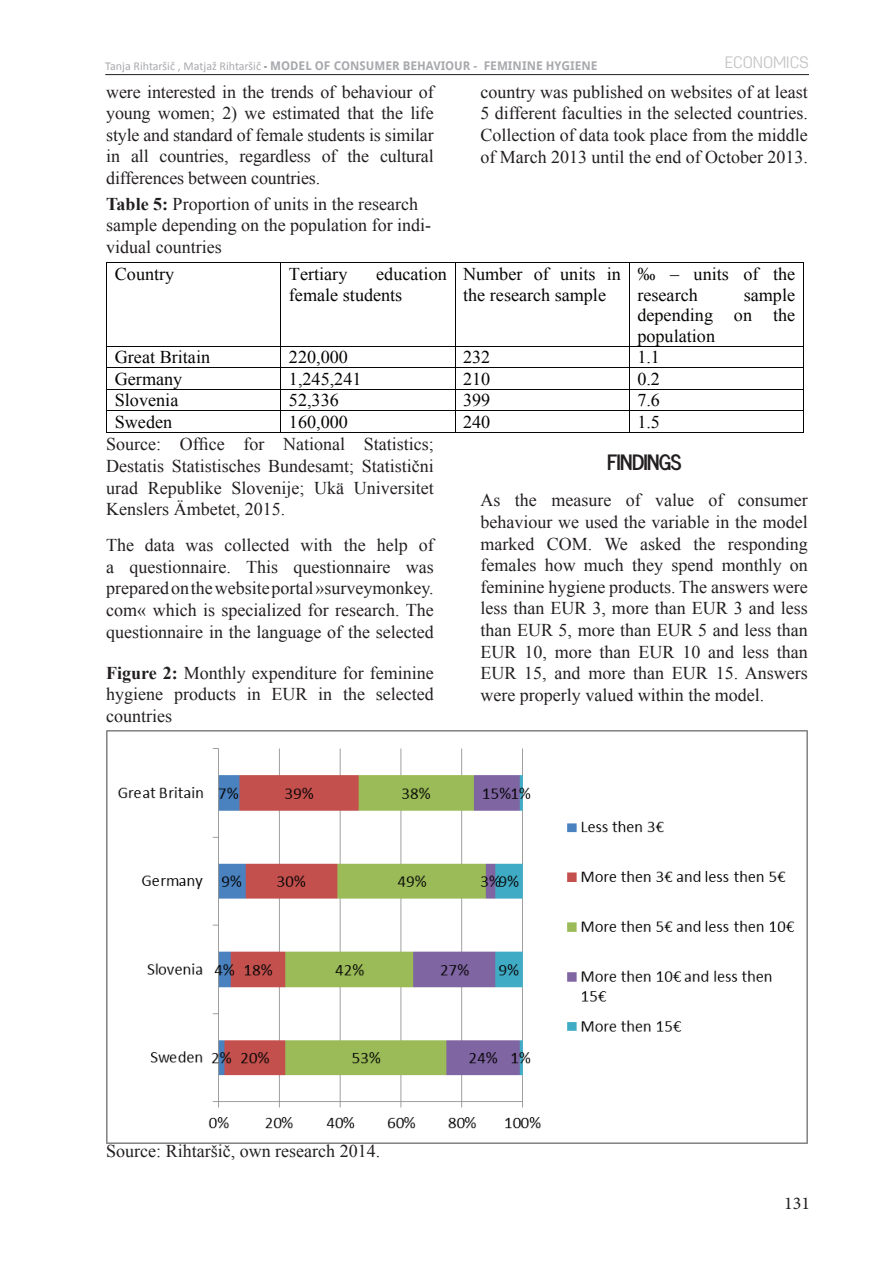
<style>
.page{position:relative;width:893px;height:1263px;background:#fff}
.page>*{position:absolute;margin:0;border:0;box-sizing:border-box;transform-origin:0 0}
.t1{font:700 21px "News Cycle";letter-spacing:-.05em;color:#231f20}
.t2{font:18px/21.6px "Times New Roman";color:#231f20;text-align:justify}
.t3{font:18px/20.7px "Times New Roman";color:#050504}
.t4{font:18px "Minion Pro";color:#231f20}
.t5{font:300 16.5px "Antartida Rnd W04";letter-spacing:-.005em;color:#c8c6c6}
.t6{font:700 12px "Droid Sans";color:#a8a9ad}
.s1{font-family:"Calibri";font-weight:400}
.s2{font-family:"Calibri";font-weight:400;color:#231f20}
.s3{font-weight:700}
</style>
<div class="page">
<hr style="left:105px;top:74px;width:704px;height:1px;background:#231f20">
<hr style="left:107px;top:262px;width:173px;height:1px;background:#050504">
<hr style="left:281px;top:262px;width:174px;height:1px;background:#050504">
<hr style="left:455px;top:262px;width:174px;height:1px;background:#050504">
<hr style="left:630px;top:262px;width:173px;height:1px;background:#050504">
<hr style="left:106px;top:263px;width:1px;height:83px;background:#050504">
<hr style="left:280px;top:263px;width:1px;height:83px;background:#050504">
<hr style="left:455px;top:263px;width:1px;height:83px;background:#050504">
<hr style="left:629px;top:263px;width:1px;height:83px;background:#050504">
<hr style="left:803px;top:263px;width:1px;height:83px;background:#050504">
<hr style="left:107px;top:346px;width:173px;height:1px;background:#050504">
<hr style="left:281px;top:346px;width:174px;height:1px;background:#050504">
<hr style="left:455px;top:346px;width:174px;height:1px;background:#050504">
<hr style="left:630px;top:346px;width:173px;height:1px;background:#050504">
<hr style="left:107px;top:367px;width:173px;height:1px;background:#050504">
<hr style="left:281px;top:367px;width:174px;height:1px;background:#050504">
<hr style="left:455px;top:367px;width:174px;height:1px;background:#050504">
<hr style="left:630px;top:367px;width:173px;height:1px;background:#050504">
<hr style="left:107px;top:389px;width:173px;height:1px;background:#050504">
<hr style="left:281px;top:389px;width:174px;height:1px;background:#050504">
<hr style="left:455px;top:389px;width:174px;height:1px;background:#050504">
<hr style="left:630px;top:389px;width:173px;height:1px;background:#050504">
<hr style="left:107px;top:410px;width:173px;height:1px;background:#050504">
<hr style="left:281px;top:410px;width:174px;height:1px;background:#050504">
<hr style="left:455px;top:410px;width:174px;height:1px;background:#050504">
<hr style="left:630px;top:410px;width:173px;height:1px;background:#050504">
<svg style="left:106px;top:346px;width:1px;height:87px"></svg>
<hr style="left:107px;top:432px;width:173px;height:1px;background:#050504">
<svg style="left:280px;top:346px;width:1px;height:87px"></svg>
<hr style="left:281px;top:432px;width:174px;height:1px;background:#050504">
<svg style="left:455px;top:347px;width:1px;height:85px"></svg>
<hr style="left:455px;top:432px;width:174px;height:1px;background:#050504">
<svg style="left:629px;top:346px;width:1px;height:87px"></svg>
<hr style="left:630px;top:432px;width:173px;height:1px;background:#050504">
<svg style="left:803px;top:346px;width:1px;height:87px"></svg>
<img style="left:106px;top:730px;width:702px;height:413px">
<p class="t6" style="left:105px;top:57px;width:494px"><span class="s1">Tanja Rihtaršič , Matjaž Rihtaršič</span> <span class="s2">-</span> MODEL OF CONSUMER BEHAVIOUR - FEMININE HYGIENE</p>
<p class="t5" style="left:725px;top:53px;width:86px">ECONOMICS</p>
<p class="t2" style="left:106px;top:80px;width:329px">were interested in the trends of behaviour of young women; 2) we estimated that the life style and standard of female students is similar in all countries, regardless of the cultural differences between countries.</p>
<p class="t2" style="left:106px;top:193px;width:326px;text-align:left"><span class="s3">Table 5:</span> Proportion of units in the research sample depending on the population for indi&shy;vidual countries</p>
<p class="t2" style="left:480px;top:81px;width:329px">country was published on websites of at least 5 different faculties in the selected countries.<br>Collection of data took place from the middle of March 2013 until the end of October 2013.</p>
<p class="t3" style="left:115px;top:263px;width:61px">Country</p>
<p class="t3" style="left:289px;top:263px;width:60px">Tertiary</p>
<p class="t3" style="left:289px;top:263px;width:159px;text-indent:87px">education female students</p>
<p class="t3" style="left:463px;top:263px;width:159px">Number of units in the research sample</p>
<p class="t3" style="left:637px;top:263px;width:159px">‰ – units of the research</p>
<p class="t3" style="left:637px;top:284px;width:159px;text-align:justify;text-indent:106px">sample depending on the population</p>
<p class="t3" style="left:115px;top:347px;width:97px">Great Britain</p>
<p class="t3" style="left:289px;top:347px;width:60px">220,000</p>
<p class="t3" style="left:463px;top:347px;width:29px">232</p>
<p class="t3" style="left:637px;top:347px;width:24px">1.1</p>
<p class="t3" style="left:115px;top:368px;width:69px">Germany</p>
<p class="t3" style="left:289px;top:368px;width:74px">1,245,241</p>
<p class="t3" style="left:463px;top:368px;width:29px">210</p>
<p class="t3" style="left:637px;top:368px;width:24px">0.2</p>
<p class="t3" style="left:115px;top:390px;width:65px">Slovenia</p>
<p class="t3" style="left:289px;top:390px;width:51px">52,336</p>
<p class="t3" style="left:463px;top:390px;width:29px">399</p>
<p class="t3" style="left:637px;top:390px;width:24px">7.6</p>
<p class="t3" style="left:115px;top:411px;width:59px">Sweden</p>
<p class="t3" style="left:289px;top:411px;width:60px">160,000</p>
<p class="t3" style="left:463px;top:411px;width:29px">240</p>
<p class="t3" style="left:637px;top:411px;width:24px">1.5</p>
<p class="t2" style="left:106px;top:433px;width:329px">Source: Office for National Statistics; Destatis Statistisches Bundesamt; Statistični urad Republike Slovenije; Ukä Universitet Kenslers Ämbetet, 2015.</p>
<p class="t2" style="left:106px;top:534px;width:329px">The data was collected with the help of a questionnaire. This questionnaire was prepared on the website portal »surveymonkey. com« which is specialized for research. The questionnaire in the language of the selected</p>
<p class="t2" style="left:106px;top:662px;width:329px"><span class="s3">Figure 2:</span> Monthly expenditure for feminine hygiene products in EUR in the selected countries</p>
<p class="t1" style="left:607px;top:443px;width:76px">FINDINGS</p>
<p class="t2" style="left:480px;top:489px;width:329px">As the measure of value of consumer behaviour we used the variable in the model marked COM. We asked the responding females how much they spend monthly on feminine hygiene products. The answers were less than EUR 3, more than EUR 3 and less than EUR 5, more than EUR 5 and less than EUR 10, more than EUR 10 and less than EUR 15, and more than EUR 15. Answers were properly valued within the model.</p>
<p class="t2" style="left:106px;top:1140px;width:275px">Source: Rihtaršič, own research 2014.</p>
<p class="t4" style="left:784px;top:1191px;width:27px">131</p>
</div>
